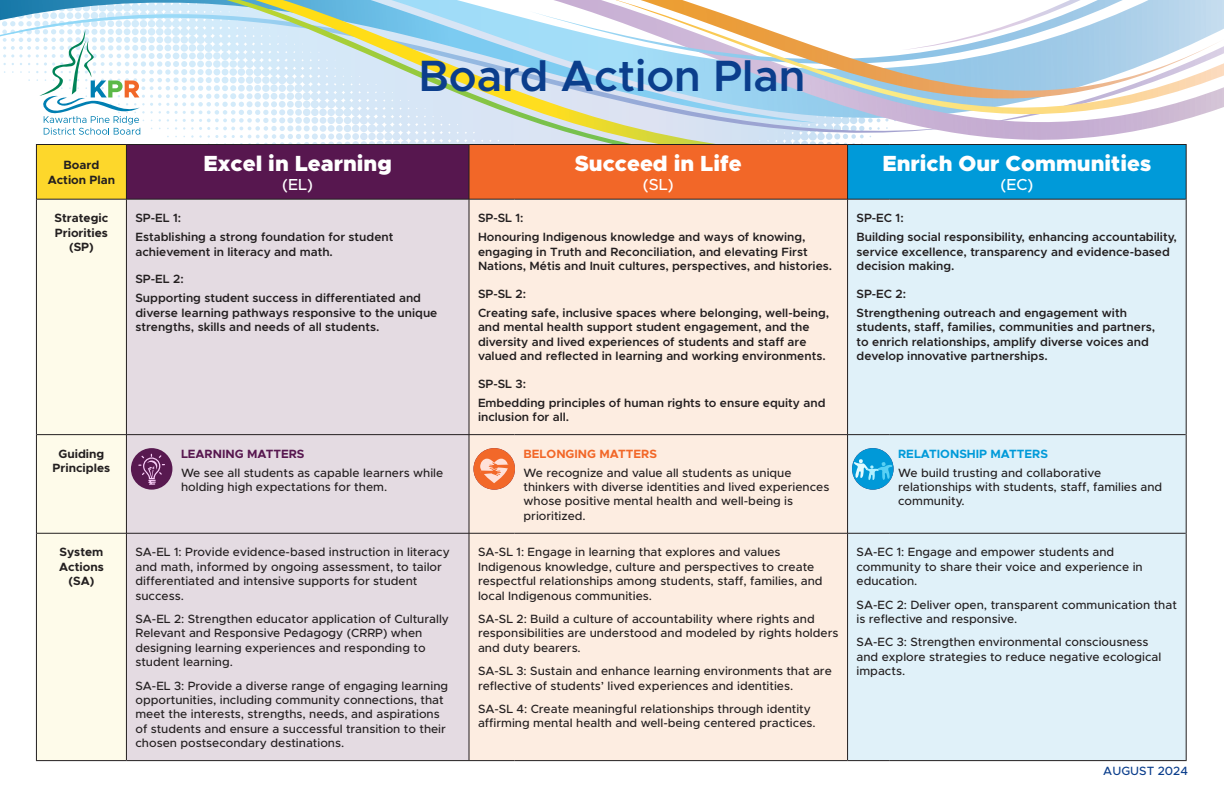
<style>
.page{position:relative;width:1224px;height:792px;background:#fff}
.page>*{position:absolute;margin:0;border:0;box-sizing:border-box;transform-origin:0 0}
.t1{font:600 44px "Metropolis";color:#0b3e8c}
.t2{font:900 22px "Metropolis";color:#fff}
.t3{font:500 16px "Metropolis";color:#fff}
.t4{font:500 12px/14.4px "Metropolis";color:#231f20}
.t5{font:600 12px/14.4px "Metropolis";color:#231f20}
.t6{font:700 12px/14.4px "Metropolis";color:#231f20;text-align:center}
.t7{font:700 12px "Metropolis";color:#009ad9}
.t8{font:700 12px "Metropolis";color:#f26728}
.t9{font:700 12px "Metropolis";color:#57174f}
.t10{font:500 12px "Metropolis";color:#0b3e8c}
</style>
<div class="page">
<svg style="left:199px;top:0;width:408px;height:144px;background:#cce2de"></svg>
<svg style="left:607px;top:0;width:617px;height:144px"></svg>
<div style="left:36px;top:144px;width:90px;height:55px;background:#fdd72b"></div>
<div style="left:126px;top:144px;width:343px;height:55px;background:#57174f"></div>
<div style="left:469px;top:144px;width:379px;height:55px;background:#f26728"></div>
<div style="left:848px;top:144px;width:338px;height:55px;background:#009ad9"></div>
<div style="left:37px;top:200px;width:89px;height:560px;background:#fefbea"></div>
<div style="left:127px;top:200px;width:342px;height:560px;background:#e4dbe2"></div>
<div style="left:470px;top:200px;width:377px;height:560px;background:#fdede1"></div>
<div style="left:848px;top:200px;width:338px;height:560px;background:#e0f1f9"></div>
<hr style="left:36px;top:144px;width:90px;height:1px;background:#231f20">
<hr style="left:36px;top:145px;width:1px;height:54px;background:#231f20">
<hr style="left:126px;top:144px;width:46px;height:1px;background:#231f20">
<hr style="left:172px;top:144px;width:297px;height:1px;background:#231f20">
<hr style="left:469px;top:144px;width:46px;height:1px;background:#231f20">
<hr style="left:515px;top:144px;width:333px;height:1px;background:#231f20">
<hr style="left:848px;top:144px;width:41px;height:1px;background:#231f20">
<hr style="left:889px;top:144px;width:298px;height:1px;background:#231f20">
<hr style="left:1186px;top:145px;width:1px;height:54px;background:#231f20">
<hr style="left:36px;top:199px;width:1px;height:236px;background:#231f20">
<hr style="left:1186px;top:199px;width:1px;height:236px;background:#231f20">
<hr style="left:36px;top:435px;width:1px;height:98px;background:#231f20">
<hr style="left:1186px;top:435px;width:1px;height:98px;background:#231f20">
<hr style="left:36px;top:533px;width:1px;height:227px;background:#231f20">
<hr style="left:1186px;top:533px;width:1px;height:227px;background:#231f20">
<hr style="left:36px;top:760px;width:90px;height:1px;background:#231f20">
<hr style="left:126px;top:760px;width:46px;height:1px;background:#231f20">
<hr style="left:172px;top:760px;width:297px;height:1px;background:#231f20">
<hr style="left:469px;top:760px;width:46px;height:1px;background:#231f20">
<hr style="left:515px;top:760px;width:333px;height:1px;background:#231f20">
<hr style="left:848px;top:760px;width:41px;height:1px;background:#231f20">
<hr style="left:889px;top:760px;width:298px;height:1px;background:#231f20">
<hr style="left:126px;top:145px;width:1px;height:54px;background:#231f20">
<hr style="left:469px;top:145px;width:1px;height:54px;background:#231f20">
<hr style="left:847px;top:145px;width:1px;height:54px;background:#231f20">
<hr style="left:37px;top:199px;width:89px;height:1px;background:#231f20">
<hr style="left:126px;top:199px;width:46px;height:1px;background:#231f20">
<hr style="left:126px;top:199px;width:1px;height:236px;background:#231f20">
<hr style="left:172px;top:199px;width:297px;height:1px;background:#231f20">
<hr style="left:469px;top:199px;width:46px;height:1px;background:#231f20">
<hr style="left:469px;top:199px;width:1px;height:236px;background:#231f20">
<hr style="left:515px;top:199px;width:333px;height:1px;background:#231f20">
<hr style="left:848px;top:199px;width:41px;height:1px;background:#231f20">
<hr style="left:847px;top:199px;width:1px;height:236px;background:#231f20">
<hr style="left:889px;top:199px;width:297px;height:1px;background:#231f20">
<hr style="left:37px;top:434px;width:89px;height:1px;background:#231f20">
<hr style="left:172px;top:434px;width:297px;height:1px;background:#231f20">
<hr style="left:515px;top:434px;width:333px;height:1px;background:#231f20">
<hr style="left:848px;top:434px;width:41px;height:1px;background:#231f20">
<hr style="left:847px;top:435px;width:1px;height:98px;background:#231f20">
<hr style="left:889px;top:434px;width:297px;height:1px;background:#231f20">
<hr style="left:37px;top:533px;width:89px;height:1px;background:#231f20">
<hr style="left:126px;top:533px;width:1px;height:227px;background:#231f20">
<hr style="left:172px;top:533px;width:297px;height:1px;background:#231f20">
<hr style="left:469px;top:533px;width:1px;height:227px;background:#231f20">
<hr style="left:515px;top:533px;width:333px;height:1px;background:#231f20">
<hr style="left:848px;top:533px;width:41px;height:1px;background:#231f20">
<hr style="left:847px;top:533px;width:1px;height:227px;background:#231f20">
<hr style="left:889px;top:533px;width:297px;height:1px;background:#231f20">
<hr style="left:126px;top:435px;width:1px;height:98px;background:#231f20">
<hr style="left:126px;top:434px;width:46px;height:1px;background:#231f20">
<hr style="left:126px;top:533px;width:46px;height:1px;background:#231f20">
<hr style="left:469px;top:435px;width:1px;height:98px;background:#231f20">
<hr style="left:469px;top:434px;width:46px;height:1px;background:#231f20">
<hr style="left:469px;top:533px;width:46px;height:1px;background:#231f20">
<div style="left:131px;top:448px;width:41px;height:42px;background:#581950;border-radius:50%"></div>
<svg style="left:138px;top:454px;width:27px;height:31px"></svg>
<div style="left:474px;top:448px;width:41px;height:42px;background:#f26829;border-radius:50%"></div>
<svg style="left:480px;top:459px;width:29px;height:24px"></svg>
<div style="left:852px;top:448px;width:42px;height:42px;background:#0099d8;border-radius:50%"></div>
<svg style="left:852px;top:459px;width:41px;height:22px"></svg>
<svg style="left:0;top:0;width:225px;height:135px"></svg>
<p class="t1" style="left:418px;top:48px;width:389px">Board Action Plan</p>
<p class="t6" style="left:48px;top:158px;width:69px">Board<br>Action Plan</p>
<p class="t2" style="left:204px;top:149px;width:190px">Excel in Learning</p>
<p class="t3" style="left:282px;top:175px;width:32px">(EL)</p>
<p class="t2" style="left:575px;top:149px;width:169px">Succeed in Life</p>
<p class="t3" style="left:643px;top:175px;width:32px">(SL)</p>
<p class="t2" style="left:883px;top:149px;width:270px">Enrich Our Communities</p>
<p class="t3" style="left:1000px;top:175px;width:34px">(EC)</p>
<p class="t6" style="left:55px;top:211px;width:55px;text-align:left">Strategic<br>Priorities</p>
<p class="t6" style="left:69px;top:240px;width:26px">(SP)</p>
<p class="t5" style="left:135px;top:211px;width:47px">SP-EL 1:</p>
<p class="t5" style="left:135px;top:230px;width:260px">Establishing a strong foundation for student achievement in literacy and math.</p>
<p class="t5" style="left:135px;top:272px;width:50px">SP-EL 2:</p>
<p class="t5" style="left:135px;top:291px;width:303px">Supporting student success in differentiated and diverse learning pathways responsive to the unique strengths, skills and needs of all students.</p>
<p class="t5" style="left:478px;top:211px;width:47px">SP-SL 1:</p>
<p class="t5" style="left:478px;top:230px;width:356px">Honouring Indigenous knowledge and ways of knowing, engaging in Truth and Reconciliation, and elevating First<br>Nations, Métis and Inuit cultures, perspectives, and histories.</p>
<p class="t5" style="left:478px;top:286px;width:50px">SP-SL 2:</p>
<p class="t5" style="left:478px;top:305px;width:353px">Creating safe, inclusive spaces where belonging, well-being, and mental health support student engagement, and the diversity and lived experiences of students and staff are valued and reflected in learning and working environments.</p>
<p class="t5" style="left:478px;top:376px;width:50px">SP-SL 3:</p>
<p class="t5" style="left:478px;top:395px;width:349px">Embedding principles of human rights to ensure equity and inclusion for all.</p>
<p class="t5" style="left:857px;top:211px;width:49px">SP-EC 1:</p>
<p class="t5" style="left:857px;top:230px;width:322px">Building social responsibility, enhancing accountability, service excellence, transparency and evidence-based decision making.</p>
<p class="t5" style="left:857px;top:286px;width:51px">SP-EC 2:</p>
<p class="t5" style="left:857px;top:305px;width:300px">Strengthening outreach and engagement with students, staff, families, communities and partners, to enrich relationships, amplify diverse voices and develop innovative partnerships.</p>
<p class="t6" style="left:53px;top:446px;width:59px">Guiding<br>Principles</p>
<p class="t9" style="left:181px;top:446px;width:125px">LEARNING MATTERS</p>
<p class="t4" style="left:181px;top:465px;width:264px">We see all students as capable learners while holding high expectations for them.</p>
<p class="t8" style="left:524px;top:446px;width:135px">BELONGING MATTERS</p>
<p class="t4" style="left:524px;top:465px;width:307px">We recognize and value all students as unique thinkers with diverse identities and lived experiences whose positive mental health and well-being is prioritized.</p>
<p class="t7" style="left:898px;top:446px;width:151px">RELATIONSHIP MATTERS</p>
<p class="t4" style="left:898px;top:465px;width:266px">We build trusting and collaborative relationships with students, staff, families and community.</p>
<p class="t6" style="left:59px;top:545px;width:46px">System<br>Actions (SA)</p>
<p class="t4" style="left:135px;top:545px;width:316px">SA-EL 1: Provide evidence-based instruction in literacy and math, informed by ongoing assessment, to tailor differentiated and intensive supports for student success.</p>
<p class="t4" style="left:135px;top:612px;width:315px">SA-EL 2: Strengthen educator application of Culturally Relevant and Responsive Pedagogy (CRRP) when designing learning experiences and responding to student learning.</p>
<p class="t4" style="left:135px;top:678px;width:314px">SA-EL 3: Provide a diverse range of engaging learning opportunities, including community connections, that meet the interests, strengths, needs, and aspirations of students and ensure a successful transition to their chosen postsecondary destinations.</p>
<p class="t4" style="left:478px;top:545px;width:346px">SA-SL 1: Engage in learning that explores and values Indigenous knowledge, culture and perspectives to create respectful relationships among students, staff, families, and local Indigenous communities.</p>
<p class="t4" style="left:478px;top:612px;width:362px">SA-SL 2: Build a culture of accountability where rights and responsibilities are understood and modeled by rights holders and duty bearers.</p>
<p class="t4" style="left:478px;top:664px;width:355px">SA-SL 3: Sustain and enhance learning environments that are reflective of students’ lived experiences and identities.</p>
<p class="t4" style="left:478px;top:702px;width:339px">SA-SL 4: Create meaningful relationships through identity affirming mental health and well-being centered practices.</p>
<p class="t4" style="left:857px;top:545px;width:288px">SA-EC 1: Engage and empower students and community to share their voice and experience in education.</p>
<p class="t4" style="left:857px;top:597px;width:322px">SA-EC 2: Deliver open, transparent communication that is reflective and responsive.</p>
<p class="t4" style="left:857px;top:635px;width:306px">SA-EC 3: Strengthen environmental consciousness and explore strategies to reduce negative ecological impacts.</p>
<p class="t10" style="left:1103px;top:763px;width:86px">AUGUST 2024</p>
</div>
